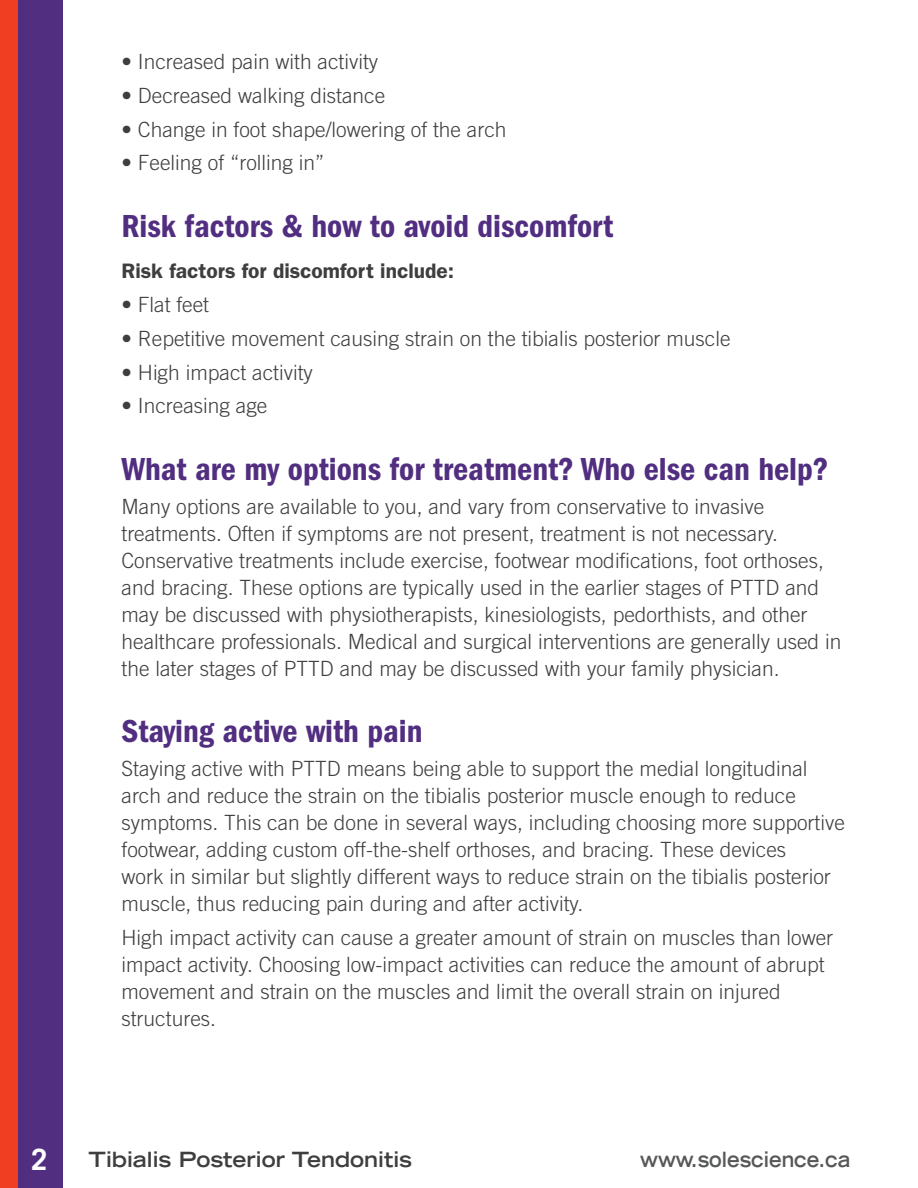
<style>
.page{position:relative;width:918px;height:1188px;background:#fff}
.page>*{position:absolute;margin:0;border:0;box-sizing:border-box;transform-origin:0 0}
.t1{font:33px "ITC Franklin Gothic Std Dm Cd";color:#522e81}
.Text{font:700 29.4px "Trade Gothic LT Std";color:#fff}
.Bullets{font:300 21px/27px "Trade Gothic LT Std";color:#3e3e3f}
.t2{font:600 21px "ITC Franklin Gothic Std";color:#3e3e3f}
.t3{font:700 expanded 21px "Trade Gothic LT Std";color:#3e3e3f}
.t4{font:700 expanded 21px "Trade Gothic LT Std";color:#57585a;scale:.9 1}
</style>
<div class="page">
<div style="left:0;top:0;width:63px;height:1188px;background:#522e81"></div>
<div style="left:0;top:0;width:18px;height:1188px;background:#ef3e22"></div>
<p class="Bullets" style="left:122px;top:48px;width:258px">• Increased pain with activity</p>
<p class="Bullets" style="left:122px;top:82px;width:265px">• Decreased walking distance</p>
<p class="Bullets" style="left:122px;top:115px;width:387px">• Change in foot shape/lowering of the arch</p>
<p class="Bullets" style="left:122px;top:149px;width:205px">• Feeling of “rolling in”</p>
<h1 class="t1" style="left:122px;top:207px;width:493px">Risk factors &amp; how to avoid discomfort</h1>
<h2 class="t2" style="left:122px;top:259px;width:334px">Risk factors for discomfort include:</h2>
<p class="Bullets" style="left:122px;top:291px;width:89px">• Flat feet</p>
<p class="Bullets" style="left:122px;top:325px;width:611px">• Repetitive movement causing strain on the tibialis posterior muscle</p>
<p class="Bullets" style="left:122px;top:358px;width:193px">• High impact activity</p>
<p class="Bullets" style="left:122px;top:392px;width:147px">• Increasing age</p>
<h1 class="t1" style="left:122px;top:450px;width:709px">What are my options for treatment? Who else can help?</h1>
<p class="Bullets" style="left:122px;top:493px;width:721px">Many options are available to you, and vary from conservative to invasive treatments. Often if symptoms are not present, treatment is not necessary.<br>Conservative treatments include exercise, footwear modifications, foot orthoses, and bracing. These options are typically used in the earlier stages of PTTD and may be discussed with physiotherapists, kinesiologists, pedorthists, and other healthcare professionals. Medical and surgical interventions are generally used in the later stages of PTTD and may be discussed with your family physician.</p>
<h1 class="t1" style="left:122px;top:713px;width:302px">Staying active with pain</h1>
<p class="Bullets" style="left:122px;top:755px;width:725px">Staying active with PTTD means being able to support the medial longitudinal arch and reduce the strain on the tibialis posterior muscle enough to reduce symptoms. This can be done in several ways, including choosing more supportive footwear, adding custom off-the-shelf orthoses, and bracing. These devices<br>work in similar but slightly different ways to reduce strain on the tibialis posterior muscle, thus reducing pain during and after activity.</p>
<p class="Bullets" style="left:122px;top:924px;width:713px">High impact activity can cause a greater amount of strain on muscles than lower impact activity. Choosing low-impact activities can reduce the amount of abrupt movement and strain on the muscles and limit the overall strain on injured structures.</p>
<p class="Text" style="left:31px;top:1142px;width:18px">2</p>
<p class="t3" style="left:89px;top:1146px;width:325px">Tibialis Posterior Tendonitis</p>
<p class="t4" style="left:640px;top:1146px;width:235px">www.solescience.ca</p>
</div>
